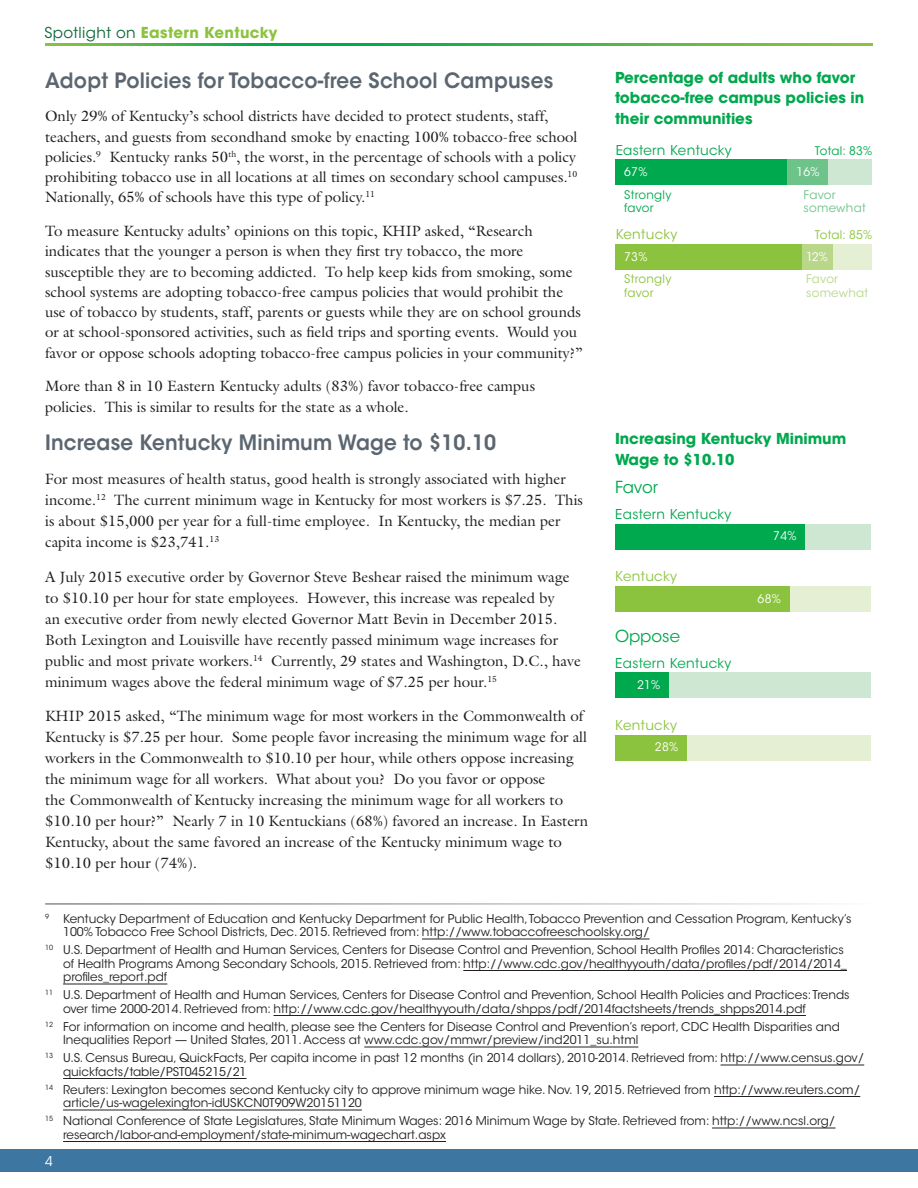
<style>
.page{position:relative;width:918px;height:1188px;background:#fff}
.page>*{position:absolute;margin:0;border:0;box-sizing:border-box;transform-origin:0 0}
._2016_14pt__Subhead{font:600 21px "ITC Avant Garde Std";letter-spacing:.01em;color:#5b6670;scale:.95 1}
.t1{font:16.5px "ITC Avant Garde Std";color:#00a84e}
.t2{font:15px/21px "Galliard Std";color:#231f20}
.t3{font:700 15px/20.2px "ITC Avant Garde Std";color:#00a84e}
.t4{font:700 15px "ITC Avant Garde Std";letter-spacing:.025em;color:#8cc33e}
.t5{font:13.5px "ITC Avant Garde Std";letter-spacing:.025em;color:#00a84e}
.t6{font:13.5px "ITC Avant Garde Std";letter-spacing:.025em;color:#8cc33e}
.t7{font:13.5px "ITC Avant Garde Std";color:#fff}
.L3_12_pt__blue_subhe{font:12px/13.5px "ITC Avant Garde Std";color:#231f20}
.t8{font:11.85px "ITC Avant Garde Std";letter-spacing:.025em;color:#fff}
.t9{font:11.85px/13.5px "ITC Avant Garde Std";letter-spacing:.025em;color:#00a84e}
.t10{font:11.85px/13.5px "ITC Avant Garde Std";letter-spacing:.025em;color:#8cc33e}
.t11{font:11.85px/13.5px "ITC Avant Garde Std";letter-spacing:.025em;color:#6ec38b}
.t12{font:11.85px/13.5px "ITC Avant Garde Std";letter-spacing:.025em;color:#b8d788}
.s1{font-weight:400;color:#0c6837}
</style>
<div class="page">
<div style="left:0;top:1150px;width:918px;height:22px;background:#3d76a1"></div>
<svg style="left:45px;top:44px;width:828px;height:2px;background:#43b547"></svg>
<hr style="left:422px;top:939px;width:228px;height:1px;background:#231f20">
<hr style="left:463px;top:970px;width:384px;height:1px;background:#231f20">
<hr style="left:63px;top:984px;width:104px;height:1px;background:#231f20">
<hr style="left:274px;top:1015px;width:532px;height:1px;background:#231f20">
<hr style="left:364px;top:1047px;width:274px;height:1px;background:#231f20">
<hr style="left:721px;top:1065px;width:143px;height:1px;background:#231f20">
<hr style="left:63px;top:1078px;width:184px;height:1px;background:#231f20">
<hr style="left:714px;top:1096px;width:146px;height:1px;background:#231f20">
<hr style="left:63px;top:1110px;width:299px;height:1px;background:#231f20">
<hr style="left:712px;top:1128px;width:124px;height:1px;background:#231f20">
<hr style="left:63px;top:1141px;width:383px;height:1px;background:#231f20">
<div style="left:828px;top:159px;width:43px;height:26px;background:#cee7d3"></div>
<div style="left:833px;top:244px;width:38px;height:26px;background:#e4efd4"></div>
<div style="left:787px;top:159px;width:41px;height:26px;background:#6ec38b"></div>
<div style="left:802px;top:244px;width:31px;height:26px;background:#b8d788"></div>
<div style="left:615px;top:159px;width:172px;height:26px;background:#00a84e"></div>
<div style="left:615px;top:244px;width:187px;height:26px;background:#8cc33e"></div>
<div style="left:804px;top:524px;width:67px;height:26px;background:#cee7d3"></div>
<div style="left:789px;top:586px;width:82px;height:26px;background:#e4efd4"></div>
<div style="left:615px;top:524px;width:189px;height:26px;background:#00a84e"></div>
<div style="left:615px;top:586px;width:174px;height:26px;background:#8cc33e"></div>
<div style="left:669px;top:673px;width:202px;height:25px;background:#cee7d3"></div>
<div style="left:687px;top:735px;width:184px;height:26px;background:#e4efd4"></div>
<div style="left:615px;top:673px;width:54px;height:25px;background:#00a84e"></div>
<div style="left:615px;top:735px;width:72px;height:26px;background:#8cc33e"></div>
<p class="t4" style="left:44px;top:22px;width:235px"><span class="s1">Spotlight on</span> Eastern Kentucky</p>
<p class="_2016_14pt__Subhead" style="left:45px;top:67px;width:537px">Adopt Policies for Tobacco-free School Campuses</p>
<p class="t2" style="left:45px;top:106px;width:534px;line-height:20.2px">Only 29% of Kentucky’s school districts have decided to protect students, staff, teachers, and guests from secondhand smoke by enacting 100% tobacco-free school policies.<sup>9</sup> Kentucky ranks 50<sup>th</sup>, the worst, in the percentage of schools with a policy prohibiting tobacco use in all locations at all times on secondary school campuses.<sup>10<br></sup>Nationally, 65% of schools have this type of policy.<sup>11</sup></p>
<p class="t2" style="left:45px;top:221px;width:540px;line-height:20.2px">To measure Kentucky adults’ opinions on this topic, KHIP asked, “Research indicates that the younger a person is when they first try tobacco, the more susceptible they are to becoming addicted. To help keep kids from smoking, some school systems are adopting tobacco-free campus policies that would prohibit the use of tobacco by students, staff, parents or guests while they are on school grounds or at school-sponsored activities, such as field trips and sporting events. Would you favor or oppose schools adopting tobacco-free campus policies in your community?”</p>
<p class="t2" style="left:45px;top:376px;width:492px;line-height:20.2px">More than 8 in 10 Eastern Kentucky adults (83%) favor tobacco-free campus policies. This is similar to results for the state as a whole.</p>
<p class="_2016_14pt__Subhead" style="left:45px;top:429px;width:476px">Increase Kentucky Minimum Wage to $10.10</p>
<p class="t2" style="left:45px;top:469px;width:539px">For most measures of health status, good health is strongly associated with higher income.<sup>12</sup> The current minimum wage in Kentucky for most workers is $7.25. This is about $15,000 per year for a full-time employee. In Kentucky, the median per capita income is $23,741.<sup>13</sup></p>
<p class="t2" style="left:45px;top:566px;width:537px">A July 2015 executive order by Governor Steve Beshear raised the minimum wage to $10.10 per hour for state employees. However, this increase was repealed by<br>an executive order from newly elected Governor Matt Bevin in December 2015.<br>Both Lexington and Louisville have recently passed minimum wage increases for public and most private workers.<sup>14</sup> Currently, 29 states and Washington, D.C., have minimum wages above the federal minimum wage of $7.25 per hour.<sup>15</sup></p>
<p class="t2" style="left:45px;top:706px;width:545px">KHIP 2015 asked, “The minimum wage for most workers in the Commonwealth of Kentucky is $7.25 per hour. Some people favor increasing the minimum wage for all workers in the Commonwealth to $10.10 per hour, while others oppose increasing the minimum wage for all workers. What about you? Do you favor or oppose<br>the Commonwealth of Kentucky increasing the minimum wage for all workers to $10.10 per hour?” Nearly 7 in 10 Kentuckians (68%) favored an increase. In Eastern Kentucky, about the same favored an increase of the Kentucky minimum wage to $10.10 per hour (74%).</p>
<p class="t3" style="left:615px;top:67px;width:251px">Percentage of adults who favor tobacco-free campus policies in their communities</p>
<p class="t5" style="left:616px;top:141px;width:118px">Eastern Kentucky</p>
<p class="t9" style="left:624px;top:188px;width:49px">Strongly favor</p>
<p class="t9" style="left:815px;top:144px;width:59px">Total: 83%</p>
<p class="t11" style="left:804px;top:188px;width:64px">Favor somewhat</p>
<p class="t8" style="left:624px;top:165px;width:25px">67%</p>
<p class="t8" style="left:796px;top:165px;width:25px">16%</p>
<p class="t6" style="left:616px;top:226px;width:63px">Kentucky</p>
<p class="t8" style="left:624px;top:250px;width:25px">73%</p>
<p class="t8" style="left:806px;top:250px;width:23px">12%</p>
<p class="t10" style="left:815px;top:228px;width:59px">Total: 85%</p>
<p class="t12" style="left:806px;top:272px;width:64px">Favor somewhat</p>
<p class="t10" style="left:624px;top:272px;width:49px">Strongly favor</p>
<p class="t3" style="left:615px;top:429px;width:233px">Increasing Kentucky Minimum<br>Wage to $10.10</p>
<p class="t1" style="left:615px;top:477px;width:45px">Favor</p>
<p class="t5" style="left:615px;top:506px;width:118px">Eastern Kentucky</p>
<p class="t8" style="left:773px;top:529px;width:25px">74%</p>
<p class="t6" style="left:615px;top:568px;width:63px">Kentucky</p>
<p class="t8" style="left:758px;top:591px;width:25px">68%</p>
<p class="t1" style="left:615px;top:626px;width:67px">Oppose</p>
<p class="t5" style="left:615px;top:655px;width:118px">Eastern Kentucky</p>
<p class="t8" style="left:637px;top:678px;width:25px">21%</p>
<p class="t6" style="left:615px;top:716px;width:63px">Kentucky</p>
<p class="t8" style="left:655px;top:740px;width:25px">28%</p>
<p class="L3_12_pt__blue_subhe" style="left:63px;top:912px;width:790px;text-indent:-18px"><sup>9</sup> Kentucky Department of Education and Kentucky Department for Public Health, Tobacco Prevention and Cessation Program, Kentucky’s<br>100% Tobacco Free School Districts, Dec. 2015. Retrieved from: http://www.tobaccofreeschoolsky.org/</p>
<p class="L3_12_pt__blue_subhe" style="left:63px;top:943px;width:785px;text-indent:-18px"><sup>10</sup> U.S. Department of Health and Human Services, Centers for Disease Control and Prevention, School Health Profiles 2014: Characteristics of Health Programs Among Secondary Schools, 2015. Retrieved from: http://www.cdc.gov/healthyyouth/data/profiles/pdf/2014/2014_ profiles_report.pdf</p>
<p class="L3_12_pt__blue_subhe" style="left:63px;top:988px;width:788px;text-indent:-18px"><sup>11</sup> U.S. Department of Health and Human Services, Centers for Disease Control and Prevention, School Health Policies and Practices: Trends over time 2000-2014. Retrieved from: http://www.cdc.gov/healthyyouth/data/shpps/pdf/2014factsheets/trends_shpps2014.pdf</p>
<p class="L3_12_pt__blue_subhe" style="left:63px;top:1020px;width:778px;text-indent:-18px"><sup>12</sup> For information on income and health, please see the Centers for Disease Control and Prevention’s report, CDC Health Disparities and<br>Inequalities Report — United States, 2011. Access at www.cdc.gov/mmwr/preview/ind2011_su.html</p>
<p class="L3_12_pt__blue_subhe" style="left:63px;top:1051px;width:803px;text-indent:-18px"><sup>13</sup> U.S. Census Bureau, QuickFacts, Per capita income in past 12 months (in 2014 dollars), 2010-2014. Retrieved from: http://www.census.gov/ quickfacts/table/PST045215/21</p>
<p class="L3_12_pt__blue_subhe" style="left:63px;top:1083px;width:799px;text-indent:-18px"><sup>14</sup> Reuters: Lexington becomes second Kentucky city to approve minimum wage hike. Nov. 19, 2015. Retrieved from http://www.reuters.com/ article/us-wagelexington-idUSKCN0T909W20151120</p>
<p class="L3_12_pt__blue_subhe" style="left:63px;top:1114px;width:774px;text-indent:-18px"><sup>15</sup> National Conference of State Legislatures, State Minimum Wages: 2016 Minimum Wage by State. Retrieved from: http://www.ncsl.org/ research/labor-and-employment/state-minimum-wagechart.aspx</p>
<p class="t7" style="left:45px;top:1153px;width:9px">4</p>
</div>
